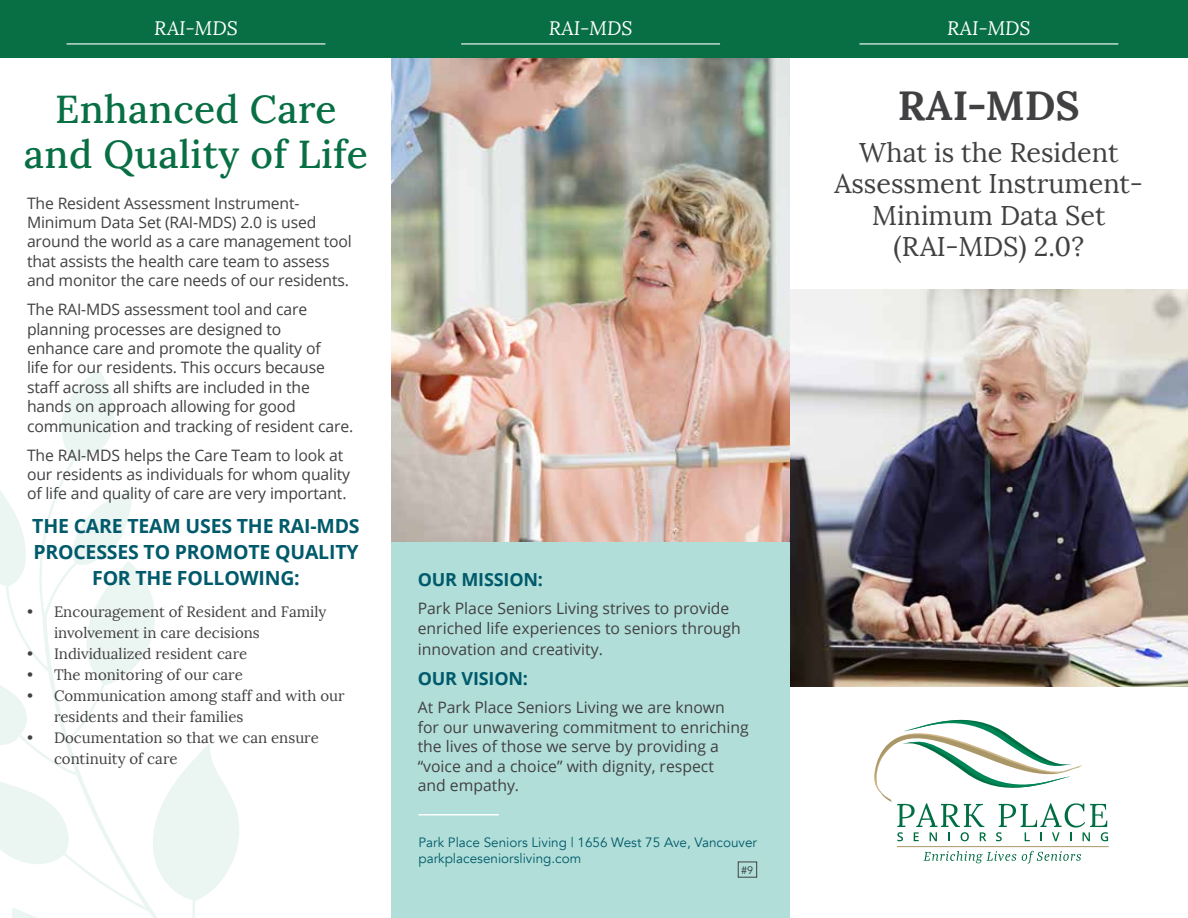
<style>
.page{position:relative;width:1188px;height:918px;background:#fff}
.page>*{position:absolute;margin:0;border:0;box-sizing:border-box;transform-origin:0 0}
.t1{font:700 40.5px "Lora";color:#414042}
.t2{font:500 39px/45px "Lora";letter-spacing:.01em;color:#076f43;text-align:center}
.t3{font:27px/31.5px "Lora";color:#414042;text-align:center}
.t4{font:700 19.5px/25.5px "Open Sans";letter-spacing:-.01em;color:#005a6b;text-align:center}
.t5{font:italic 19.5px "Lora";color:#fff}
.t6{font:700 18px "Open Sans";letter-spacing:-.01em;color:#005a6b}
.t7{font:15.75px/19.5px "Open Sans";letter-spacing:-.01em;color:#414042}
.t8{font:15px/21px "Lora";color:#414042}
.t9{font:13.5px/16.5px "Avenir";color:#005a6b}
.t10{font:10.8px "Avenir";color:#30383b}
</style>
<div class="page">
<svg style="left:0;top:370px;width:239px;height:548px"></svg>
<img style="left:790px;top:290px;width:398px;height:396px">
<img style="left:392px;top:58px;width:398px;height:485px">
<div style="left:0;top:0;width:1188px;height:58px;background:#076f43"></div>
<hr style="left:67px;top:43px;width:258px;height:2px;background:#fff">
<hr style="left:461px;top:43px;width:259px;height:2px;background:#fff">
<hr style="left:859px;top:43px;width:259px;height:2px;background:#fff">
<div style="left:392px;top:543px;width:398px;height:375px;background:#b1ded8"></div>
<hr style="left:418px;top:814px;width:81px;height:2px;background:#fff">
<div style="left:738px;top:862px;width:19px;height:15px;border:1px solid #414042"></div>
<svg style="left:924px;top:851px;width:157px;height:13px"></svg>
<hr style="left:897px;top:846px;width:212px;height:1px;background:#aa9767">
<svg style="left:874px;top:719px;width:234px;height:122px"></svg>
<p class="t5" style="left:154px;top:16px;width:85px">RAI-MDS</p>
<p class="t5" style="left:549px;top:16px;width:85px">RAI-MDS</p>
<p class="t5" style="left:947px;top:16px;width:85px">RAI-MDS</p>
<h2 class="t2" style="left:24px;top:84px;width:346px">Enhanced Care and Quality of Life</h2>
<p class="t7" style="left:27px;top:193px;width:326px">The Resident Assessment Instrument-Minimum Data Set (RAI-MDS) 2.0 is used around the world as a care management tool that assists the health care team to assess and monitor the care needs of our residents.</p>
<p class="t7" style="left:27px;top:299px;width:328px">The RAI-MDS assessment tool and care planning processes are designed to<br>enhance care and promote the quality of<br>life for our residents. This occurs because staff across all shifts are included in the hands on approach allowing for good communication and tracking of resident care.</p>
<p class="t7" style="left:27px;top:445px;width:325px">The RAI-MDS helps the Care Team to look at our residents as individuals for whom quality of life and quality of care are very important.</p>
<p class="t4" style="left:32px;top:513px;width:329px">THE CARE TEAM USES THE RAI-MDS<br>PROCESSES TO PROMOTE QUALITY<br>FOR THE FOLLOWING:</p>
<p class="t8" style="left:54px;top:601px;width:274px;text-indent:-27px">• Encouragement of Resident and Family involvement in care decisions</p>
<p class="t8" style="left:27px;top:643px;width:222px">• Individualized resident care</p>
<p class="t8" style="left:27px;top:664px;width:217px">• The monitoring of our care</p>
<p class="t8" style="left:54px;top:685px;width:292px;text-indent:-27px">• Communication among staff and with our residents and their families</p>
<p class="t8" style="left:54px;top:727px;width:266px;text-indent:-27px">• Documentation so that we can ensure continuity of care</p>
<p class="t6" style="left:418px;top:567px;width:127px">OUR MISSION:</p>
<p class="t7" style="left:418px;top:599px;width:325px">Park Place Seniors Living strives to provide enriched life experiences to seniors through</p>
<p class="t7" style="left:418px;top:639px;width:187px">innovation and creativity.</p>
<p class="t6" style="left:418px;top:666px;width:112px">OUR VISION:</p>
<p class="t7" style="left:418px;top:698px;width:333px">At Park Place Seniors Living we are known for our unwavering commitment to enriching the lives of those we serve by providing a “voice and a choice” with dignity, respect<br>and empathy.</p>
<p class="t9" style="left:418px;top:834px;width:340px">Park Place Seniors Living | 1656 West 75 Ave, Vancouver parkplaceseniorsliving.com</p>
<p class="t10" style="left:741px;top:864px;width:14px">#9</p>
<h1 class="t1" style="left:898px;top:79px;width:184px">RAI-MDS</h1>
<h3 class="t3" style="left:835px;top:136px;width:310px">What is the Resident<br>Assessment Instrument-<br>Minimum Data Set (RAI-MDS) 2.0?</h3>
</div>
